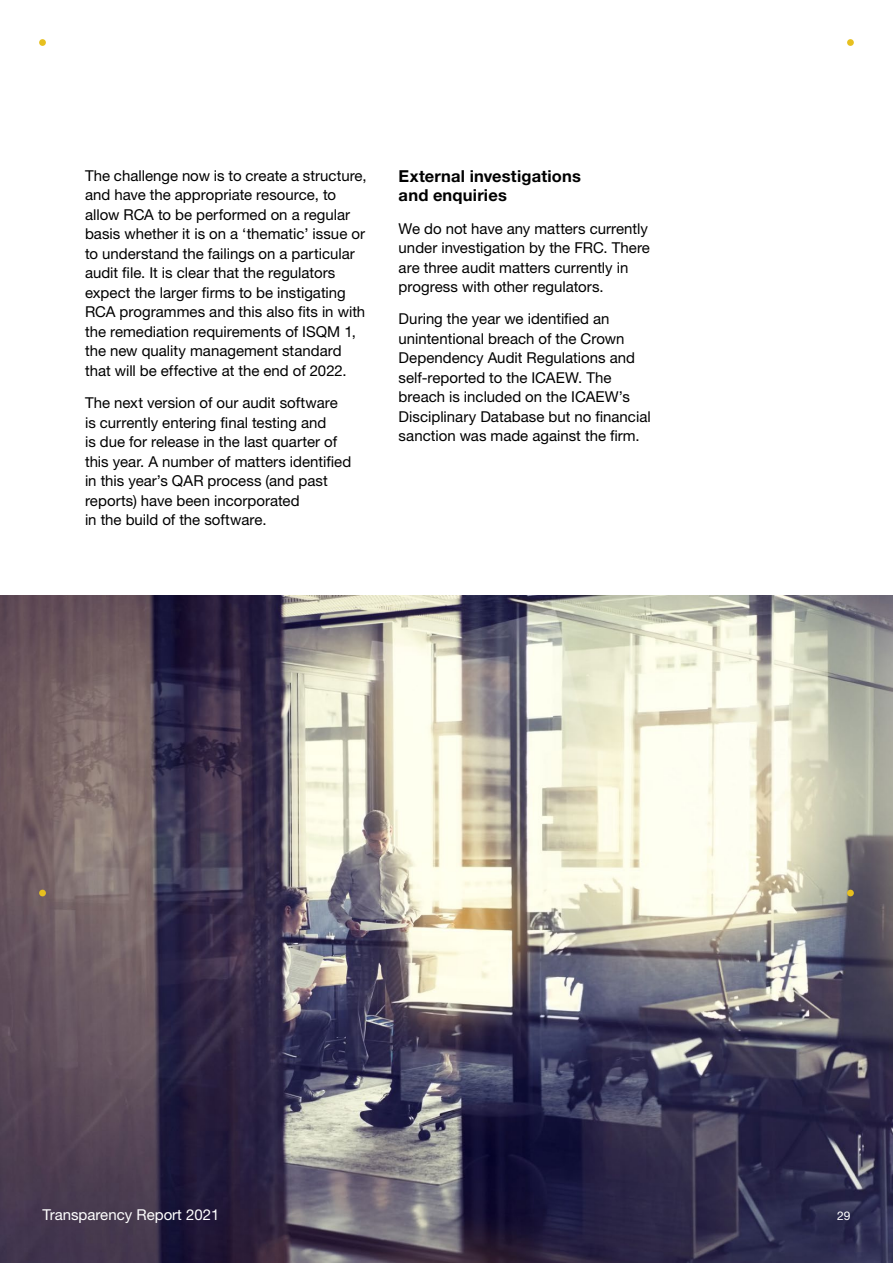
<style>
.page{position:relative;width:893px;height:1263px;background:#fff}
.page>*{position:absolute;margin:0;border:0;box-sizing:border-box;transform-origin:0 0}
.t1{font:700 16.5px/19.5px "Helvetica Neue LT Std";letter-spacing:.01em;color:#000}
.t2{font:15px/19.5px "Helvetica Neue LT Std";color:#000}
.t3{font:15px "Helvetica Neue LT Std";color:#fff}
.t4{font:12px "Helvetica Neue LT Std";color:#fff}
</style>
<div class="page">
<img style="left:0;top:595px;width:893px;height:668px">
<div style="left:39px;top:890px;width:7px;height:6px;background:#e7c01f;border-radius:50%"></div>
<div style="left:847px;top:890px;width:7px;height:6px;background:#e7c01f;border-radius:50%"></div>
<div style="left:39px;top:39px;width:7px;height:7px;background:#e7c01f;border-radius:50%"></div>
<div style="left:847px;top:39px;width:7px;height:7px;background:#e7c01f;border-radius:50%"></div>
<p class="t2" style="left:85px;top:166px;width:283px">The challenge now is to create a structure, and have the appropriate resource, to allow RCA to be performed on a regular basis whether it is on a ‘thematic’ issue or to understand the failings on a particular audit file. It is clear that the regulators expect the larger firms to be instigating RCA programmes and this also fits in with the remediation requirements of ISQM 1, the new quality management standard that will be effective at the end of 2022.</p>
<p class="t2" style="left:85px;top:393px;width:268px">The next version of our audit software is currently entering final testing and<br>is due for release in the last quarter of this year. A number of matters identified in this year’s QAR process (and past reports) have been incorporated<br>in the build of the software.</p>
<p class="t1" style="left:399px;top:166px;width:184px">External investigations and enquiries</p>
<p class="t2" style="left:399px;top:218px;width:253px">We do not have any matters currently under investigation by the FRC. There are three audit matters currently in progress with other regulators.</p>
<p class="t2" style="left:399px;top:309px;width:254px">During the year we identified an unintentional breach of the Crown Dependency Audit Regulations and self-reported to the ICAEW. The breach is included on the ICAEW’s Disciplinary Database but no financial sanction was made against the firm.</p>
<p class="t3" style="left:43px;top:1206px;width:178px">Transparency Report 2021</p>
<p class="t4" style="left:837px;top:1209px;width:15px">29</p>
</div>
